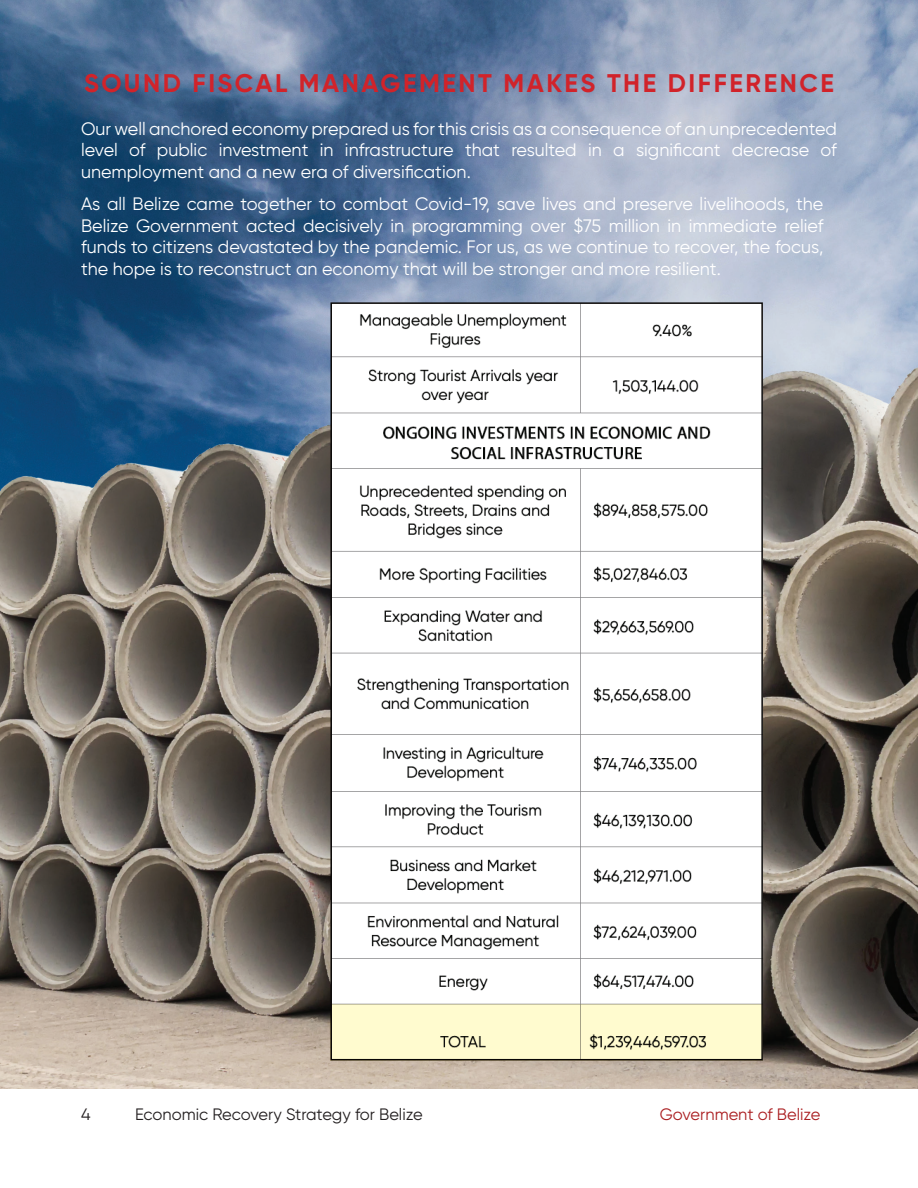
<style>
.page{position:relative;width:918px;height:1188px;background:#fff}
.page>*{position:absolute;margin:0;border:0;box-sizing:border-box;transform-origin:0 0}
.t1{font:700 25.5px "Gilroy";letter-spacing:.1em;color:#d1232a}
.t2{font:18px/21.6px "Gilroy";color:#fff;text-align:justify}
.t3{font:16.5px "Gilroy";color:#231f20}
.t4{font:16.5px "Gilroy";color:#aa1e21}
</style>
<div class="page">
<img style="left:0;top:0;width:918px;height:1089px">
<img style="left:333px;top:305px;width:427px;height:699px">
<div style="left:330px;top:1004px;width:433px;height:56px;background:#fffbcf"></div>
<h1 class="t1" style="left:84px;top:67px;width:751px">SOUND FISCAL MANAGEMENT MAKES THE DIFFERENCE</h1>
<p class="t2" style="left:81px;top:118px;width:758px">Our well anchored economy prepared us for this crisis as a consequence of an unprecedented level of public investment in infrastructure that resulted in a significant decrease of unemployment and a new era of diversification.</p>
<p class="t2" style="left:81px;top:193px;width:744px">As all Belize came together to combat Covid-19, save lives and preserve livelihoods, the Belize Government acted decisively in programming over $75 million in immediate relief funds to citizens devastated by the pandemic. For us, as we continue to recover, the focus, the hope is to reconstruct an economy that will be stronger and more resilient.</p>
<p class="t3" style="left:81px;top:1104px;width:11px">4</p>
<p class="t3" style="left:135px;top:1104px;width:289px">Economic Recovery Strategy for Belize</p>
<p class="t4" style="left:660px;top:1104px;width:162px">Government of Belize</p>
</div>
